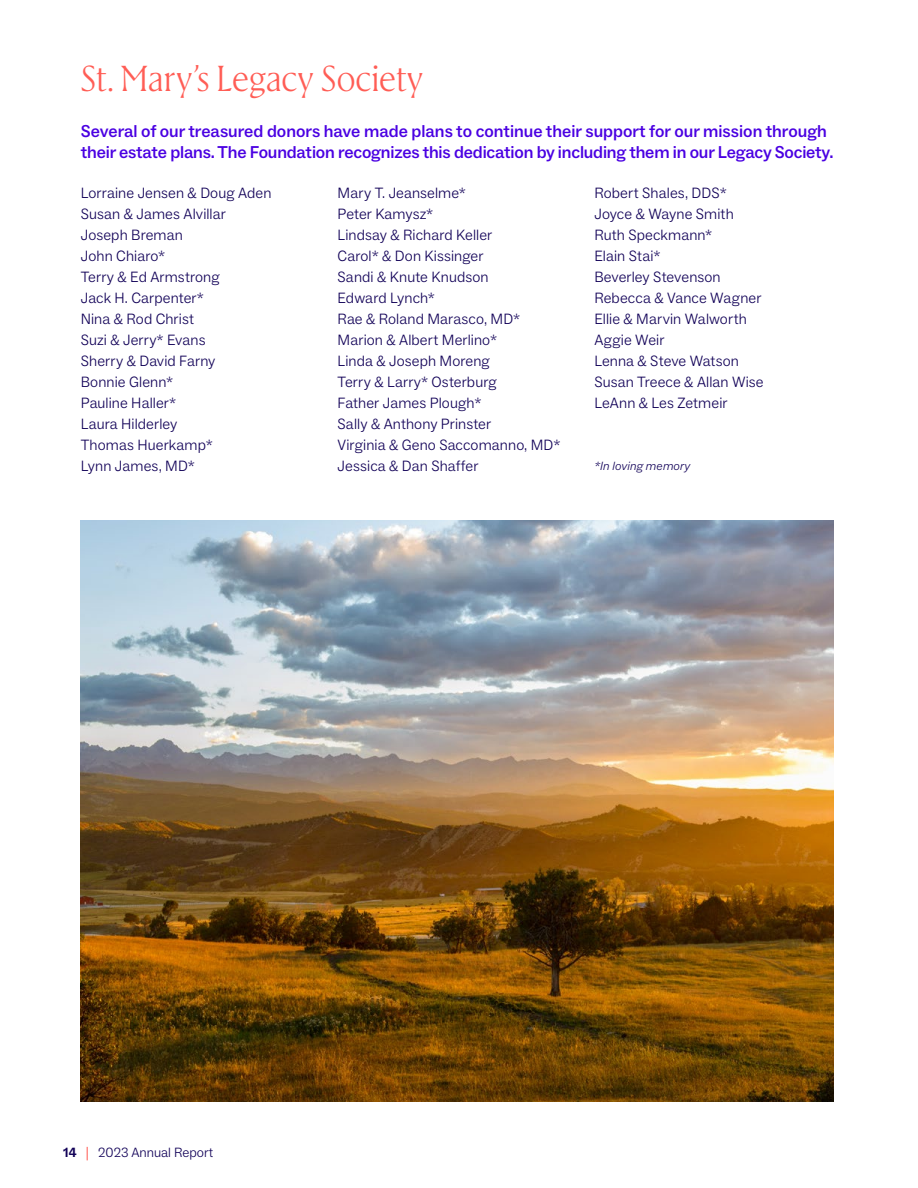
<style>
.page{position:relative;width:918px;height:1188px;background:#fff}
.page>*{position:absolute;margin:0;border:0;box-sizing:border-box;transform-origin:0 0}
.t1{font:36px "Rector";letter-spacing:.005em;color:#ff5d55}
.t2{font:500 17.25px/20.7px "ABC Social";letter-spacing:-.01em;color:#4a00e2}
.t3{font:300 15px/21px "ABC Social";letter-spacing:.01em;color:#110057}
.t4{font:300 13.5px "ABC Social";color:#110057}
.t5{font:italic 300 12px "ABC Social";letter-spacing:.015em;color:#110057}
.s1{font-weight:700}
.s2{font-weight:400;color:#ff5d55}
</style>
<div class="page">
<img style="left:81px;top:521px;width:752px;height:581px">
<h1 class="t1" style="left:81px;top:54px;width:345px">St. Mary’s Legacy Society</h1>
<p class="t2" style="left:81px;top:122px;width:754px">Several of our treasured donors have made plans to continue their support for our mission through their estate plans. The Foundation recognizes this dedication by including them in our Legacy Society.</p>
<p class="t3" style="left:81px;top:182px;width:192px">Lorraine Jensen &amp; Doug Aden<br>Susan &amp; James Alvillar<br>Joseph Breman<br>John Chiaro*<br>Terry &amp; Ed Armstrong<br>Jack H. Carpenter*<br>Nina &amp; Rod Christ<br>Suzi &amp; Jerry* Evans<br>Sherry &amp; David Farny<br>Bonnie Glenn*<br>Pauline Haller*<br>Laura Hilderley<br>Thomas Huerkamp*<br>Lynn James, MD*</p>
<p class="t3" style="left:338px;top:182px;width:224px">Mary T. Jeanselme*<br>Peter Kamysz*<br>Lindsay &amp; Richard Keller<br>Carol* &amp; Don Kissinger<br>Sandi &amp; Knute Knudson<br>Edward Lynch*<br>Rae &amp; Roland Marasco, MD*<br>Marion &amp; Albert Merlino*<br>Linda &amp; Joseph Moreng<br>Terry &amp; Larry* Osterburg<br>Father James Plough*<br>Sally &amp; Anthony Prinster<br>Virginia &amp; Geno Saccomanno, MD*<br>Jessica &amp; Dan Shaffer</p>
<p class="t3" style="left:594px;top:182px;width:171px">Robert Shales, DDS*<br>Joyce &amp; Wayne Smith<br>Ruth Speckmann*<br>Elain Stai*<br>Beverley Stevenson<br>Rebecca &amp; Vance Wagner<br>Ellie &amp; Marvin Walworth<br>Aggie Weir<br>Lenna &amp; Steve Watson<br>Susan Treece &amp; Allan Wise<br>LeAnn &amp; Les Zetmeir</p>
<p class="t5" style="left:594px;top:458px;width:97px">*In loving memory</p>
<p class="t4" style="left:63px;top:1144px;width:151px"><span class="s1">14</span> <span class="s2">|</span> 2023 Annual Report</p>
</div>
